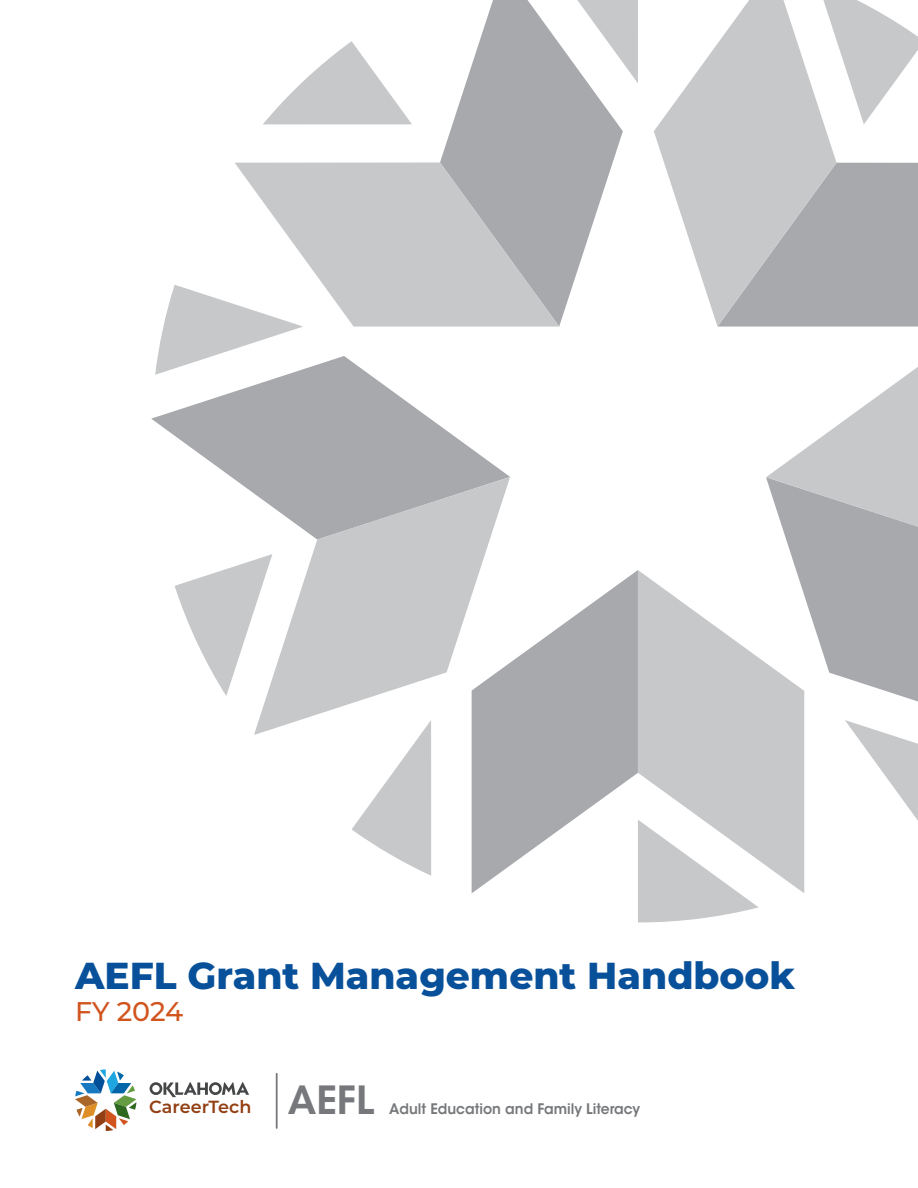
<style>
.page{position:relative;width:918px;height:1188px;background:#fff}
.page>*{position:absolute;margin:0;border:0;box-sizing:border-box;transform-origin:0 0}
.t1{font:800 37.5px "Montserrat";color:#085099}
.t2{font:500 27px "Montserrat";letter-spacing:-.005em;color:#d1541f}
.t3{font:600 17.55px "Montserrat";letter-spacing:-.005em;color:#923f13}
.t4{font:600 14.4px "ITC Avant Garde Std";color:#76787b;scale:.96 1}
.s1{font-family:"ITC Avant Garde Std";font-size:38.55px;color:#76787b}
</style>
<div class="page">
<svg style="left:440px;top:0;width:183px;height:327px;fill:#a8a9ad"></svg>
<svg style="left:235px;top:162px;width:324px;height:165px;fill:#c7c8ca"></svg>
<svg style="left:546px;top:0;width:92px;height:83px"></svg>
<svg style="left:158px;top:285px;width:145px;height:71px"></svg>
<svg style="left:352px;top:735px;width:79px;height:141px"></svg>
<svg style="left:845px;top:720px;width:73px;height:101px"></svg>
<svg style="left:151px;top:356px;width:359px;height:138px;fill:#a8a9ad"></svg>
<svg style="left:254px;top:477px;width:256px;height:258px;fill:#c7c8ca"></svg>
<svg style="left:472px;top:570px;width:166px;height:323px;fill:#a8a9ad"></svg>
<svg style="left:638px;top:570px;width:166px;height:323px;fill:#c7c8ca"></svg>
<svg style="left:766px;top:367px;width:152px;height:334px"></svg>
<div style="left:837px;top:163px;width:81px;height:164px;background:#a8a9ad"></div>
<svg style="left:654px;top:0;width:183px;height:327px;fill:#c7c8ca"></svg>
<svg style="left:638px;top:820px;width:121px;height:102px"></svg>
<svg style="left:818px;top:0;width:100px;height:124px"></svg>
<svg style="left:263px;top:41px;width:149px;height:83px"></svg>
<svg style="left:175px;top:554px;width:97px;height:142px"></svg>
<hr style="left:276px;top:1074px;width:2px;height:54px;background:#76787b">
<svg style="left:150px;top:1082px;width:99px;height:15px"></svg>
<svg style="left:75px;top:1069px;width:61px;height:62px"></svg>
<p class="t1" style="left:75px;top:948px;width:722px">AEFL Grant Management Handbook</p>
<p class="t2" style="left:75px;top:993px;width:110px">FY 2024</p>
<p class="t3" style="left:149px;top:1095px;width:227px">CareerTech <span class="s1">AEFL</span></p>
<p class="t4" style="left:389px;top:1100px;width:263px">Adult Education and Family Literacy</p>
</div>
